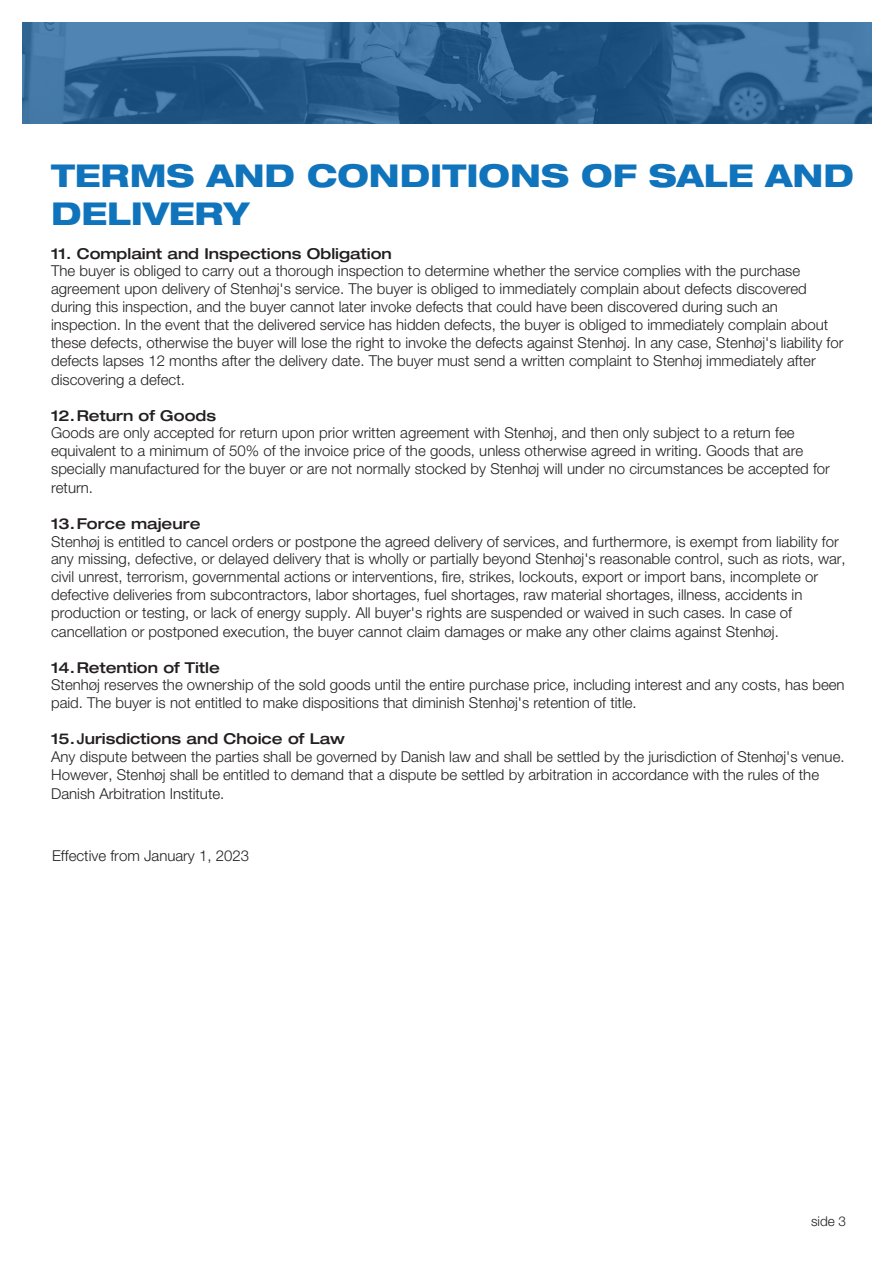
<style>
.page{position:relative;width:893px;height:1263px;background:#fff}
.page>*{position:absolute;margin:0;border:0;box-sizing:border-box;transform-origin:0 0}
.t1{font:800 expanded 31.5px/37.8px "Helvetica Neue LT Std";color:#1074bc}
.t2{font:300 15px/18.1px "Helvetica Neue LT Std";color:#231f20}
.t3{font:500 expanded 15px "Helvetica Neue LT Std";color:#231f20}
.t4{font:300 13.5px "Helvetica Neue LT Std";color:#231f20}
.s1{font-weight:500;font-stretch:expanded}
.s2{font-weight:500}
</style>
<div class="page">
<img style="left:22px;top:22px;width:850px;height:101px">
<h1 class="t1" style="left:51px;top:156px;width:804px">TERMS AND CONDITIONS OF SALE AND<br>DELIVERY</h1>
<p class="t3" style="left:51px;top:244px;width:342px">11. Complaint and Inspections Obligation</p>
<p class="t2" style="left:51px;top:261px;width:794px">The buyer is obliged to carry out a thorough inspection to determine whether the service complies with the purchase agreement upon delivery of Stenhøj's service. The buyer is obliged to immediately complain about defects discovered during this inspection, and the buyer cannot later invoke defects that could have been discovered during such an inspection. In the event that the delivered service has hidden defects, the buyer is obliged to immediately complain about these defects, otherwise the buyer will lose the right to invoke the defects against Stenhøj. In any case, Stenhøj's liability for defects lapses 12 months after the delivery date. The buyer must send a written complaint to Stenhøj immediately after discovering a defect.</p>
<p class="t3" style="left:51px;top:406px;width:166px">12.Return of Goods</p>
<p class="t2" style="left:51px;top:423px;width:780px">Goods are only accepted for return upon prior written agreement with Stenhøj, and then only subject to a return fee equivalent to a minimum of 50% of the invoice price of the goods, unless otherwise agreed in writing. Goods that are specially manufactured for the buyer or are not normally stocked by Stenhøj will under no circumstances be accepted for return.</p>
<p class="t3" style="left:51px;top:514px;width:151px">13.Force majeure</p>
<p class="t2" style="left:51px;top:532px;width:796px">Stenhøj is entitled to cancel orders or postpone the agreed delivery of services, and furthermore, is exempt from liability for any missing, defective, or delayed delivery that is wholly or partially beyond Stenhøj's reasonable control, such as riots, war, civil unrest, terrorism, governmental actions or interventions, fire, strikes, lockouts, export or import bans, incomplete or defective deliveries from subcontractors, labor shortages, fuel shortages, raw material shortages, illness, accidents in production or testing, or lack of energy supply. All buyer's rights are suspended or waived in such cases. In case of cancellation or postponed execution, the buyer cannot claim damages or make any other claims against Stenhøj.</p>
<p class="t3" style="left:51px;top:658px;width:170px">14.Retention of Title</p>
<p class="t2" style="left:51px;top:675px;width:795px">Stenhøj reserves the ownership of the sold goods until the entire purchase price, including interest and any costs, has been paid. The buyer is not entitled to make dispositions that diminish Stenhøj's retention of title.</p>
<p class="t2" style="left:51px;top:729px;width:795px"><span class="s1">15.</span><span class="s2">J</span><span class="s1">urisdictions and Choice of Law<br></span>Any dispute between the parties shall be governed by Danish law and shall be settled by the jurisdiction of Stenhøj's venue.<br>However, Stenhøj shall be entitled to demand that a dispute be settled by arbitration in accordance with the rules of the Danish Arbitration Institute.</p>
<p class="t2" style="left:52px;top:846px;width:199px">Effective from January 1, 2023</p>
<p class="t4" style="left:811px;top:1213px;width:37px">side 3</p>
</div>
